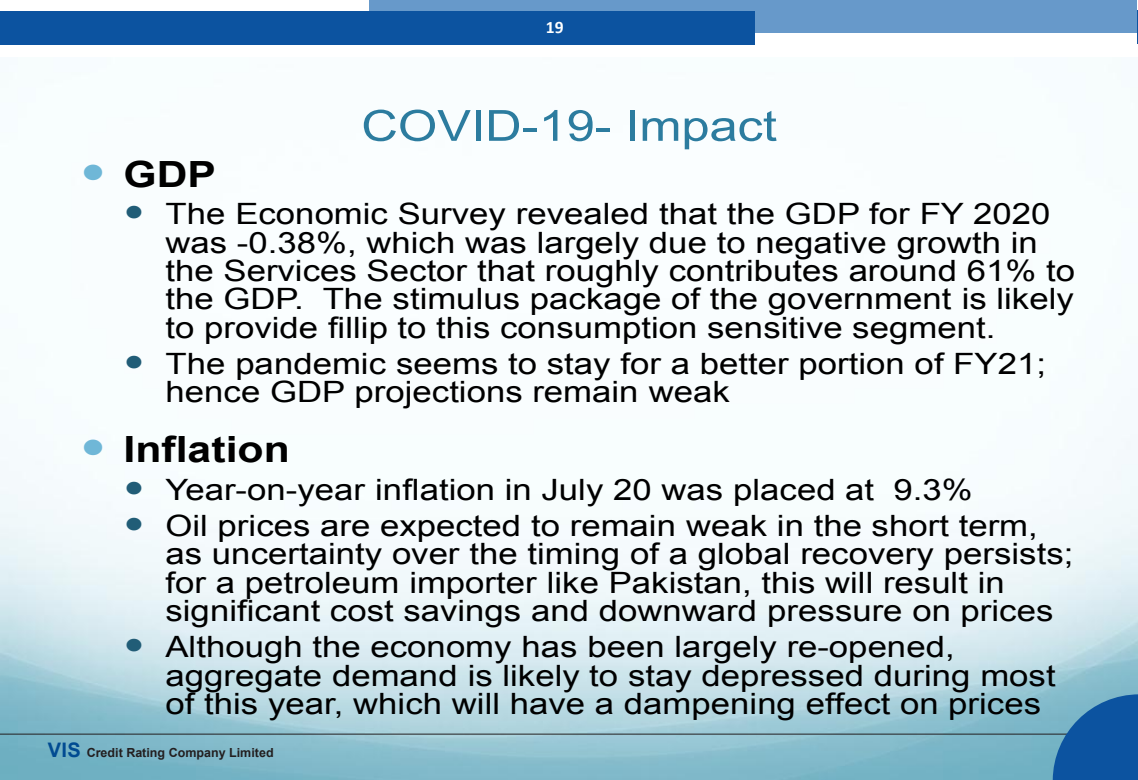
<style>
.page{position:relative;width:1138px;height:780px;background:#fff}
.page>*{position:absolute;margin:0;border:0;box-sizing:border-box;transform-origin:0 0}
.t1{font:42.88px "Arial";color:#2c7c9f;scale:1.18 1}
.t2{font:700 36.12px "Arial";color:#000;scale:1.18 1}
.t3{font:29.38px/28.2px "Arial";color:#000;scale:1.18 1}
.t4{font:700 20px "Arial";color:#014b92}
.t5{font:700 17.5px "Calibri";color:#fff}
.t6{font:700 12.5px "Arial";color:#231f20}
</style>
<div class="page">
<hr style="left:1137px;top:11px;width:1px;height:33px;background:#0c53a0">
<img style="left:0;top:434px;width:1137px;height:346px">
<div style="left:369px;top:0;width:767px;height:33px;background:#6799ca"></div>
<div style="left:0;top:12px;width:754px;height:33px;background:#0c53a0"></div>
<hr style="left:0;top:733px;width:1137px;height:1px;background:#231f20">
<svg style="left:1052px;top:694px;width:86px;height:86px;background:#2569a8"></svg>
<svg style="left:84px;top:439px;width:18px;height:16px"></svg>
<svg style="left:127px;top:481px;width:15px;height:13px"></svg>
<svg style="left:127px;top:518px;width:15px;height:12px"></svg>
<svg style="left:127px;top:639px;width:15px;height:12px"></svg>
<p class="t5" style="left:546px;top:16px;width:19px">19</p>
<p class="t1" style="left:361px;top:98px;width:354px">COVID-19- Impact</p>
<p class="t2" style="left:124px;top:150px;width:80px">GDP</p>
<p class="t3" style="left:165px;top:200px;width:751px">The Economic Survey revealed that the GDP for FY 2020</p>
<p class="t3" style="left:165px;top:228px;width:740px">was -0.38%, which was largely due to negative growth in</p>
<p class="t3" style="left:165px;top:257px;width:772px">the Services Sector that roughly contributes around 61% to</p>
<p class="t3" style="left:323px;top:285px;width:638px">The stimulus package of the government is likely</p>
<p class="t3" style="left:165px;top:285px;width:704px">the GDP<br>to provide fillip to this consumption sensitive segment.</p>
<p class="t3" style="left:165px;top:349px;width:747px">The pandemic seems to stay for a better portion of FY21; hence GDP projections remain weak</p>
<p class="t2" style="left:124px;top:425px;width:142px">Inflation</p>
<p class="t3" style="left:893px;top:475px;width:69px">9.3%</p>
<p class="t3" style="left:294px;top:285px;width:10px">.</p>
<p class="t3" style="left:165px;top:471px;width:740px;line-height:36.2px">Year-on-year inflation in July 20 was placed at<br>Oil prices are expected to remain weak in the short term,</p>
<p class="t3" style="left:165px;top:540px;width:771px">as uncertainty over the timing of a global recovery persists; for a petroleum importer like Pakistan, this will result in significant cost savings and downward pressure on prices</p>
<p class="t3" style="left:165px;top:633px;width:756px">Although the economy has been largely re-opened, aggregate demand is likely to stay depressed during most of this year, which will have a dampening effect on prices</p>
<p class="t4" style="left:48px;top:736px;width:35px">VIS</p>
<p class="t6" style="left:87px;top:744px;width:188px">Credit Rating Company Limited</p>
</div>
